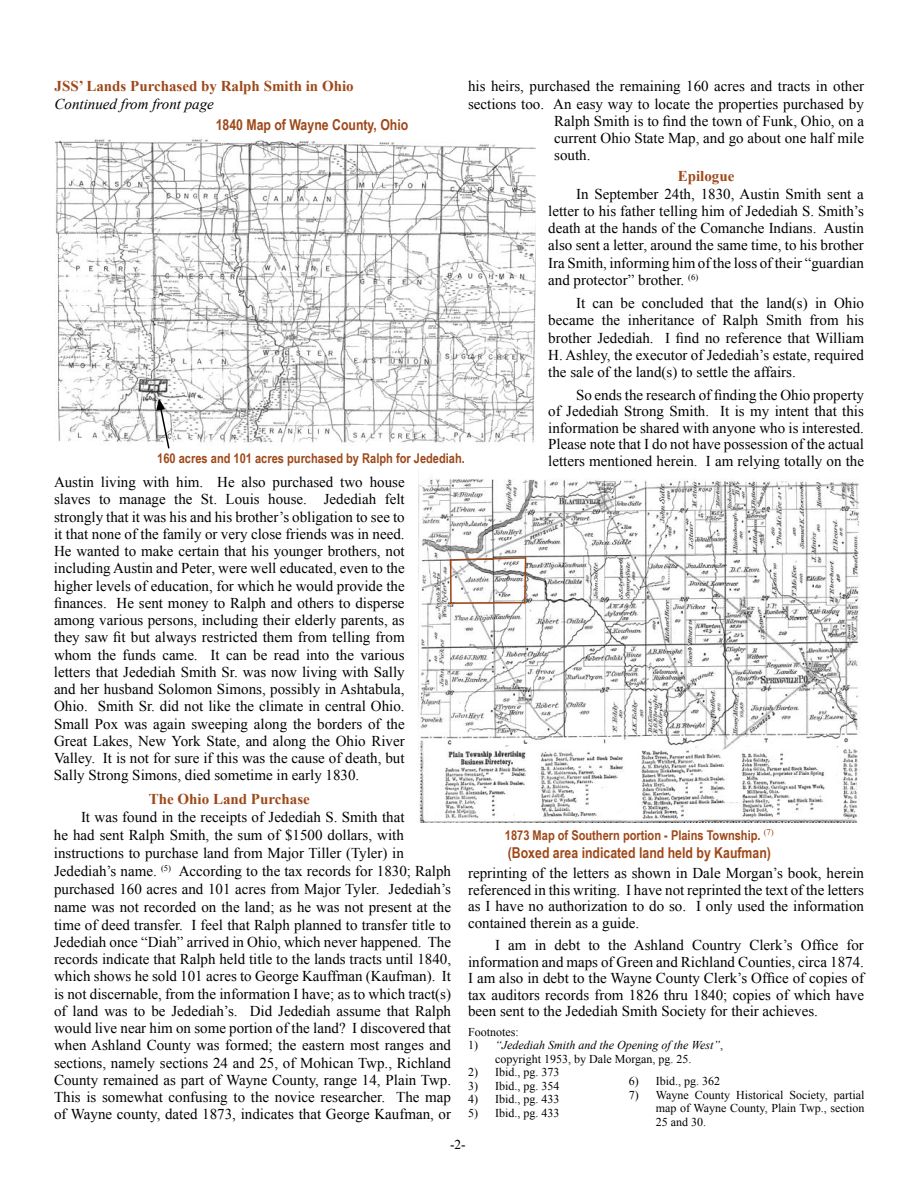
<style>
.page{position:relative;width:918px;height:1188px;background:#fff}
.page>*{position:absolute;margin:0;border:0;box-sizing:border-box;transform-origin:0 0}
.t1{font:15px/17.2px "Times New Roman";color:#000;text-align:justify}
.t2{font:700 15px "Times New Roman";color:#9e4819}
.t3{font:700 15px "Arial Narrow";color:#9e4819}
.t4{font:italic 15px "Times New Roman";color:#000}
.t5{font:700 13.5px "Arial Narrow";color:#9e4819}
.t6{font:13.5px "Times New Roman";color:#000}
.t7{font:12px/13.5px "Times New Roman";color:#000;text-align:justify}
.t8{font:italic 12px/13.5px "Times New Roman";color:#000;text-align:center}
.s1{font-style:normal}
</style>
<div class="page">
<img style="left:418px;top:469px;width:443px;height:353px">
<svg style="left:449px;top:556px;width:78px;height:49px"></svg>
<img style="left:55px;top:138px;width:481px;height:305px">
<svg style="left:155px;top:398px;width:16px;height:51px"></svg>
<p class="t2" style="left:55px;top:76px;width:301px">JSS’ Lands Purchased by Ralph Smith in Ohio</p>
<p class="t4" style="left:55px;top:94px;width:161px">Continued from front page</p>
<p class="t1" style="left:468px;top:78px;width:397px">his heirs, purchased the remaining 160 acres and tracts in other</p>
<p class="t1" style="left:468px;top:95px;width:397px">sections too. An easy way to locate the properties purchased by</p>
<p class="t1" style="left:554px;top:112px;width:311px">Ralph Smith is to find the town of Funk, Ohio, on a</p>
<p class="t1" style="left:554px;top:129px;width:311px">current Ohio State Map, and go about one half mile</p>
<p class="t1" style="left:554px;top:147px;width:38px">south.</p>
<p class="t2" style="left:678px;top:166px;width:58px">Epilogue</p>
<p class="t1" style="left:548px;top:185px;width:317px;text-indent:28px">In September 24th, 1830, Austin Smith sent a letter to his father telling him of Jedediah S. Smith’s death at the hands of the Comanche Indians. Austin also sent a letter, around the same time, to his brother Ira Smith, informing him of the loss of their “guardian and protector” brother. <sup>(6)</sup></p>
<p class="t1" style="left:548px;top:294px;width:317px;text-indent:28px">It can be concluded that the land(s) in Ohio became the inheritance of Ralph Smith from his brother Jedediah. I find no reference that William H. Ashley, the executor of Jedediah’s estate, required the sale of the land(s) to settle the affairs.</p>
<p class="t1" style="left:548px;top:386px;width:317px;line-height:16.5px;text-indent:28px">So ends the research of finding the Ohio property of Jedediah Strong Smith. It is my intent that this information be shared with anyone who is interested.<br>Please note that I do not have possession of the actual letters mentioned herein. I am relying totally on the</p>
<p class="t3" style="left:216px;top:114px;width:194px">1840 Map of Wayne County, Ohio</p>
<p class="t5" style="left:157px;top:448px;width:309px">160 acres and 101 acres purchased by Ralph for Jedediah.</p>
<p class="t1" style="left:54px;top:473px;width:352px">Austin living with him. He also purchased two house slaves to manage the St. Louis house. Jedediah felt strongly that it was his and his brother’s obligation to see to it that none of the family or very close friends was in need.<br>He wanted to make certain that his younger brothers, not including Austin and Peter, were well educated, even to the higher levels of education, for which he would provide the finances. He sent money to Ralph and others to disperse among various persons, including their elderly parents, as they saw fit but always restricted them from telling from whom the funds came. It can be read into the various letters that Jedediah Smith Sr. was now living with Sally and her husband Solomon Simons, possibly in Ashtabula, Ohio. Smith Sr. did not like the climate in central Ohio.<br>Small Pox was again sweeping along the borders of the Great Lakes, New York State, and along the Ohio River Valley. It is not for sure if this was the cause of death, but Sally Strong Simons, died sometime in early 1830.</p>
<p class="t2" style="left:149px;top:789px;width:163px">The Ohio Land Purchase</p>
<p class="t1" style="left:54px;top:808px;width:399px;text-align:left;text-indent:27px">It was found in the receipts of Jedediah S. Smith that<br>he had sent Ralph Smith, the sum of $1500 dollars, with instructions to purchase land from Major Tiller (Tyler) in Jedediah’s name. <sup>(5)</sup> According to the tax records for 1830; Ralph purchased 160 acres and 101 acres from Major Tyler. Jedediah’s name was not recorded on the land; as he was not present at the time of deed transfer. I feel that Ralph planned to transfer title to Jedediah once “Diah” arrived in Ohio, which never happened. The records indicate that Ralph held title to the lands tracts until 1840, which shows he sold 101 acres to George Kauffman (Kaufman). It is not discernable, from the information I have; as to which tract(s) of land was to be Jedediah’s. Did Jedediah assume that Ralph would live near him on some portion of the land? I discovered that when Ashland County was formed; the eastern most ranges and sections, namely sections 24 and 25, of Mohican Twp., Richland County remained as part of Wayne County, range 14, Plain Twp.<br>This is somewhat confusing to the novice researcher. The map of Wayne county, dated 1873, indicates that George Kaufman, or</p>
<p class="t5" style="left:505px;top:825px;width:270px">1873 Map of Southern portion - Plains Township. <sup>(7)</sup></p>
<p class="t3" style="left:508px;top:842px;width:265px">(Boxed area indicated land held by Kaufman)</p>
<p class="t1" style="left:468px;top:865px;width:397px;line-height:16.5px">reprinting of the letters as shown in Dale Morgan’s book, herein referenced in this writing. I have not reprinted the text of the letters as I have no authorization to do so. I only used the information contained therein as a guide.</p>
<p class="t1" style="left:468px;top:937px;width:398px;line-height:16.5px;text-indent:27px">I am in debt to the Ashland Country Clerk’s Office for information and maps of Green and Richland Counties, circa 1874.<br>I am also in debt to the Wayne County Clerk’s Office of copies of tax auditors records from 1826 thru 1840; copies of which have been sent to the Jedediah Smith Society for their achieves.</p>
<p class="t7" style="left:468px;top:1025px;width:52px">Footnotes:</p>
<p class="t8" style="left:468px;top:1038px;width:257px"><span class="s1">1)</span> “Jedediah Smith and the Opening of the West”<span class="s1">, copyright 1953, by Dale Morgan, pg. 25.</span></p>
<p class="t7" style="left:468px;top:1065px;width:93px">2) Ibid., pg. 373</p>
<p class="t7" style="left:468px;top:1079px;width:93px">3) Ibid., pg. 354</p>
<p class="t7" style="left:468px;top:1092px;width:93px">4) Ibid., pg. 433</p>
<p class="t7" style="left:468px;top:1106px;width:93px">5) Ibid., pg. 433</p>
<p class="t7" style="left:629px;top:1074px;width:93px">6) Ibid., pg. 362</p>
<p class="t7" style="left:656px;top:1088px;width:210px;text-indent:-27px">7) Wayne County Historical Society, partial map of Wayne County, Plain Twp., section 25 and 30.</p>
<p class="t6" style="left:450px;top:1136px;width:17px">-2-</p>
</div>
